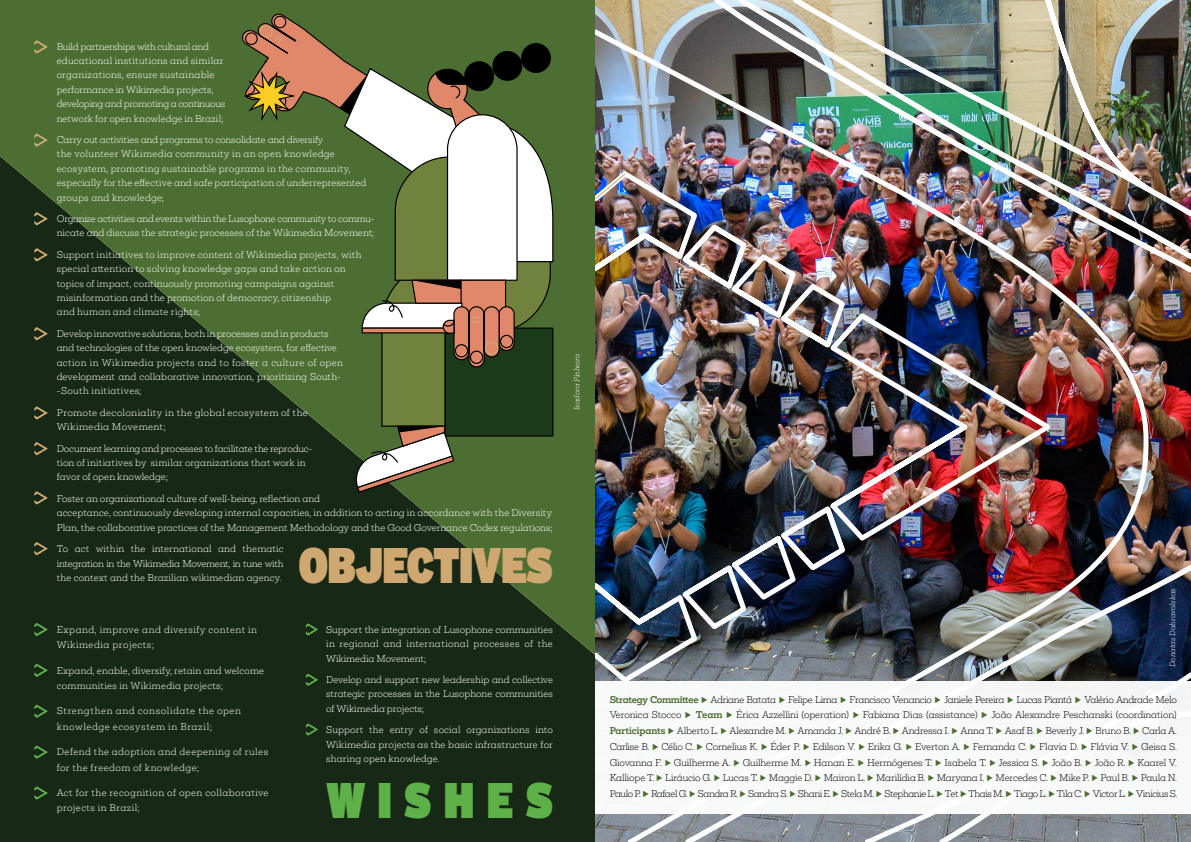
<style>
.page{position:relative;width:1191px;height:842px;background:#fff}
.page>*{position:absolute;margin:0;border:0;box-sizing:border-box;transform-origin:0 0}
.t1{font:900 50px "Interstate";letter-spacing:-.02em;color:#cfa871;scale:.78 1}
.t2{font:900 50px "Interstate";letter-spacing:.305em;color:#5eb049;scale:.8 1}
.t3{font:300 9px/14.4px "Mokoko";letter-spacing:.015em;color:#fff}
.t4{font:300 9px/15.8px "Mokoko";letter-spacing:-.045em;color:#000;text-align:justify}
.t5{font:300 9px/14.4px "Mokoko";letter-spacing:-.02em;color:#fff}
.t6{font:300 9px/14.4px "Mokoko";letter-spacing:.035em;color:#fff}
.t7{font:300 9px/15.4px "Mokoko";letter-spacing:.045em;color:#fff}
.t8{font:300 9px/15.4px "Mokoko";letter-spacing:.07em;color:#fff}
.t9{font:300 9px/15.4px "Mokoko";letter-spacing:.05em;color:#fff}
.t10{font:300 9px/15.4px "Mokoko";letter-spacing:.06em;color:#fff}
.t11{font:italic 300 7px "Mokoko";letter-spacing:-.01em;color:#fff}
.s1{font-weight:700;color:#4c6e32}
.s2{font-family:"Arial";font-weight:700;color:#4c6e32}
</style>
<div class="page">
<div style="left:0;top:655px;width:595px;height:187px;background:#172916"></div>
<svg style="left:0;top:0;width:595px;height:655px;background:#2d4622"></svg>
<img style="left:595px;top:0;width:596px;height:560px">
<img style="left:595px;top:25px;width:556px;height:817px">
<img style="left:677px;top:352px;width:148px;height:66px">
<img style="left:710px;top:0;width:481px;height:277px">
<img style="left:681px;top:560px;width:510px;height:282px">
<svg style="left:860px;top:668px;width:331px;height:174px;background:#7a8086"></svg>
<img style="left:825px;top:309px;width:232px;height:235px">
<img style="left:595px;top:418px;width:374px;height:263px">
<div style="left:595px;top:681px;width:596px;height:133px;background:#f8f9f9"></div>
<svg style="left:35px;top:542px;width:12px;height:13px"></svg>
<svg style="left:35px;top:623px;width:12px;height:13px"></svg>
<svg style="left:306px;top:624px;width:12px;height:11px"></svg>
<svg style="left:306px;top:674px;width:12px;height:12px"></svg>
<svg style="left:306px;top:724px;width:12px;height:11px"></svg>
<svg style="left:35px;top:664px;width:12px;height:13px"></svg>
<svg style="left:35px;top:705px;width:12px;height:13px"></svg>
<svg style="left:35px;top:746px;width:12px;height:12px"></svg>
<svg style="left:35px;top:787px;width:12px;height:12px"></svg>
<svg style="left:35px;top:491px;width:12px;height:13px"></svg>
<svg style="left:35px;top:442px;width:12px;height:13px"></svg>
<svg style="left:35px;top:407px;width:12px;height:12px"></svg>
<svg style="left:35px;top:327px;width:12px;height:13px"></svg>
<svg style="left:35px;top:248px;width:12px;height:13px"></svg>
<svg style="left:35px;top:212px;width:12px;height:13px"></svg>
<svg style="left:35px;top:134px;width:12px;height:12px"></svg>
<svg style="left:35px;top:41px;width:12px;height:12px"></svg>
<svg style="left:241px;top:12px;width:313px;height:483px"></svg>
<img style="left:595px;top:168px;width:254px;height:184px">
<p class="t3" style="left:57px;top:39px;width:170px">Build partnerships with cultural and educational institutions and similar organizations, ensure sustainable performance in Wikimedia projects, developing and promoting a continuous network for open knowledge in Brazil;</p>
<p class="t3" style="left:57px;top:132px;width:311px">Carry out activities and programs to consolidate and diversify<br>the volunteer Wikimedia community in an open knowledge ecosystem, promoting sustainable programs in the community, especially for the effective and safe participation of underrepresented groups and knowledge;</p>
<p class="t5" style="left:57px;top:211px;width:319px">Organize activities and events within the Lusophone community to commu&shy;nicate and discuss the strategic processes of the Wikimedia Movement;</p>
<p class="t3" style="left:57px;top:247px;width:306px">Support initiatives to improve content of Wikimedia projects, with special attention to solving knowledge gaps and take action on topics of impact, continuously promoting campaigns against misinformation and the promotion of democracy, citizenship<br>and human and climate rights;</p>
<p class="t3" style="left:57px;top:326px;width:288px">Develop innovative solutions, both in processes and in products and technologies of the open knowledge ecosystem, for effective action in Wikimedia projects and to foster a culture of open development and collaborative innovation, prioritizing South--South initiatives;</p>
<p class="t6" style="left:57px;top:405px;width:253px">Promote decoloniality in the global ecosystem of the<br>Wikimedia Movement;</p>
<p class="t3" style="left:57px;top:441px;width:257px">Document learning and processes to facilitate the reproduc&shy;tion of initiatives by similar organizations that work in favor of open knowledge;</p>
<p class="t3" style="left:57px;top:491px;width:497px">Foster an organizational culture of well-being, reflection and<br>acceptance, continuously developing internal capacities, in addition to acting in accordance with the Diversity<br>Plan, the collaborative practices of the Management Methodology and the Good Governance Codex regulations;</p>
<p class="t3" style="left:57px;top:541px;width:228px;text-align:justify">To act within the international and thematic integration in the Wikimedia Movement, in tune with the context and the Brazilian wikimedian agency.</p>
<h1 class="t1" style="left:298px;top:534px;width:328px">OBJECTIVES</h1>
<p class="t10" style="left:57px;top:621px;width:202px">Expand, improve and diversify content in<br>Wikimedia projects;</p>
<p class="t3" style="left:57px;top:662px;width:209px;line-height:15.4px">Expand, enable, diversify, retain and welcome communities in Wikimedia projects;</p>
<p class="t8" style="left:57px;top:703px;width:186px">Strengthen and consolidate the open knowledge ecosystem in Brazil;</p>
<p class="t7" style="left:57px;top:744px;width:213px">Defend the adoption and deepening of rules for the freedom of knowledge;</p>
<p class="t9" style="left:57px;top:785px;width:213px">Act for the recognition of open collaborative projects in Brazil;</p>
<p class="t3" style="left:326px;top:622px;width:228px;text-align:justify">Support the integration of Lusophone communities in regional and international processes of the Wikimedia Movement;</p>
<p class="t3" style="left:326px;top:672px;width:228px;text-align:justify">Develop and support new leadership and collective strategic processes in the Lusophone communities of Wikimedia projects;</p>
<p class="t3" style="left:326px;top:722px;width:228px;text-align:justify">Support the entry of social organizations into Wikimedia projects as the basic infrastructure for sharing open knowledge.</p>
<h1 class="t2" style="left:326px;top:769px;width:285px">WISHES</h1>
<p class="t11" style="left:572px;top:410px;width:58px;rotate:-90deg">Isadora Pinheiro</p>
<p class="t11" style="left:1167px;top:667px;width:81px;rotate:-90deg">Donatas Dabravolskas</p>
<p class="t4" style="left:609px;top:691px;width:569px"><span class="s1">Strategy Committee</span> <span class="s2">►</span> Adriane Batata <span class="s2">►</span> Felipe Lima <span class="s2">►</span> Francisco Venancio <span class="s2">►</span> Janiele Pereira <span class="s2">►</span> Lucas Piantá <span class="s2">►</span> Valério Andrade Melo Veronica Stocco <span class="s2">►</span> <span class="s1">Team</span> <span class="s2">►</span> Érica Azzellini (operation) <span class="s2">►</span> Fabiana Dias (assistance) <span class="s2">►</span> João Alexandre Peschanski (coordination)<br><span class="s1">Participants</span> <span class="s2">►</span> Alberto L. <span class="s2">►</span> Alexandre M. <span class="s2">►</span> Amanda J. <span class="s2">►</span> André B. <span class="s2">►</span> Andressa I. <span class="s2">►</span> Anna T. <span class="s2">►</span> Asaf B. <span class="s2">►</span> Beverly J. <span class="s2">►</span> Bruno B. <span class="s2">►</span> Carla A.<br>Carlise B. <span class="s2">►</span> Célio C. <span class="s2">►</span> Cornelius K. <span class="s2">►</span> Éder P. <span class="s2">►</span> Edilson V. <span class="s2">►</span> Erika G. <span class="s2">►</span> Everton A. <span class="s2">►</span> Fernanda C. <span class="s2">►</span> Flavia D. <span class="s2">►</span> Flávia V. <span class="s2">►</span> Geisa S.<br>Giovanna F. <span class="s2">►</span> Guilherme A. <span class="s2">►</span> Guilherme M. <span class="s2">►</span> Hanan E. <span class="s2">►</span> Hermógenes T. <span class="s2">►</span> Isabela T. <span class="s2">►</span> Jessica S. <span class="s2">►</span> João B. <span class="s2">►</span> João R. <span class="s2">►</span> Kaarel V.<br>Kalliope T. <span class="s2">►</span> Liráucio G. <span class="s2">►</span> Lucas T. <span class="s2">►</span> Maggie D. <span class="s2">►</span> Mairon L. <span class="s2">►</span> Marilídia B. <span class="s2">►</span> Maryana I. <span class="s2">►</span> Mercedes C. <span class="s2">►</span> Mike P. <span class="s2">►</span> Paul B. <span class="s2">►</span> Paula N.<br>Paulo P. <span class="s2">►</span> Rafael G. <span class="s2">►</span> Sandra R. <span class="s2">►</span> Sandra S. <span class="s2">►</span> Shani E. <span class="s2">►</span> Stela M. <span class="s2">►</span> Stephanie L. <span class="s2">►</span> Tet <span class="s2">►</span> Thais M. <span class="s2">►</span> Tiago L. <span class="s2">►</span> Tila C. <span class="s2">►</span> Victor L. <span class="s2">►</span> Vinicius S.</p>
</div>
